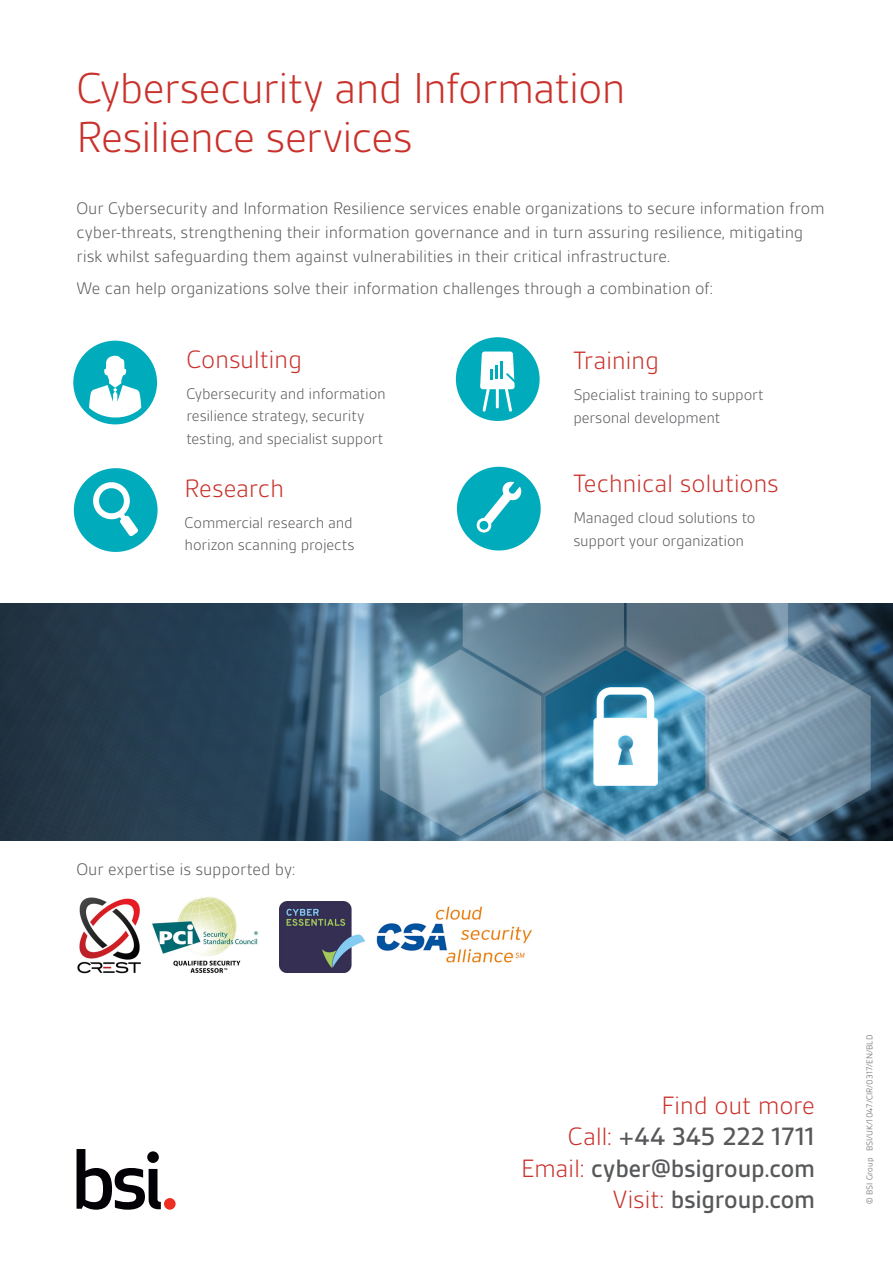
<style>
.page{position:relative;width:893px;height:1263px;background:#fff}
.page>*{position:absolute;margin:0;border:0;box-sizing:border-box;transform-origin:0 0}
.Heading_One{font:300 46.5px/49.5px "BSI Gesta";letter-spacing:-.025em;color:#c9312b}
.Page_Subtitle_-_Red{font:500 27px/31.5px "BSI Gesta";letter-spacing:-.01em;color:#57585a;text-align:right}
.Page_Subtitle_-_Red-2{font:300 27px "BSI Gesta";letter-spacing:-.01em;color:#c9312b}
.Page_Subtitle_-_Blac{font:300 18px/24px "BSI Gesta";letter-spacing:-.01em;color:#57585a}
.Body_Copy{font:300 16.5px/22.5px "BSI Gesta";letter-spacing:-.015em;color:#57585a}
.t1{font:300 9px "BSI Gesta";color:#57585a}
.s1{font-weight:300;color:#c9312b}
</style>
<div class="page">
<svg style="left:77px;top:1149px;width:84px;height:61px"></svg>
<div style="left:164px;top:1198px;width:12px;height:12px;background:#ee2e22;border-radius:50%"></div>
<img style="left:0;top:603px;width:893px;height:237px">
<svg style="left:456px;top:337px;width:84px;height:84px"></svg>
<hr style="left:495px;top:365px;width:3px;height:14px;background:#00acbc">
<hr style="left:500px;top:361px;width:3px;height:18px;background:#00acbc">
<hr style="left:496px;top:385px;width:3px;height:22px;background:#fff">
<svg style="left:73px;top:341px;width:84px;height:83px"></svg>
<svg style="left:457px;top:467px;width:84px;height:83px"></svg>
<svg style="left:74px;top:468px;width:84px;height:84px"></svg>
<img style="left:77px;top:897px;width:64px;height:77px">
<img style="left:152px;top:896px;width:106px;height:77px">
<img style="left:280px;top:902px;width:84px;height:71px">
<img style="left:376px;top:906px;width:156px;height:57px">
<p class="Heading_One" style="left:77px;top:63px;width:551px">Cybersecurity and Information<br>Resilience services</p>
<p class="Page_Subtitle_-_Blac" style="left:77px;top:196px;width:750px">Our Cybersecurity and Information Resilience services enable organizations to secure information from cyber-threats, strengthening their information governance and in turn assuring resilience, mitigating risk whilst safeguarding them against vulnerabilities in their critical infrastructure.</p>
<p class="Page_Subtitle_-_Blac" style="left:77px;top:276px;width:638px">We can help organizations solve their information challenges through a combination of:</p>
<p class="Page_Subtitle_-_Red-2" style="left:186px;top:345px;width:117px">Consulting</p>
<p class="Body_Copy" style="left:186px;top:382px;width:201px">Cybersecurity and information resilience strategy, security testing, and specialist support</p>
<p class="Page_Subtitle_-_Red-2" style="left:185px;top:474px;width:101px">Research</p>
<p class="Body_Copy" style="left:185px;top:511px;width:171px">Commercial research and horizon scanning projects</p>
<p class="Page_Subtitle_-_Red-2" style="left:573px;top:347px;width:87px">Training</p>
<p class="Body_Copy" style="left:573px;top:384px;width:192px">Specialist training to support personal development</p>
<p class="Page_Subtitle_-_Red-2" style="left:573px;top:470px;width:207px">Technical solutions</p>
<p class="Body_Copy" style="left:573px;top:507px;width:184px">Managed cloud solutions to support your organization</p>
<p class="Page_Subtitle_-_Blac" style="left:77px;top:857px;width:220px">Our expertise is supported by:</p>
<p class="Page_Subtitle_-_Red-2" style="left:661px;top:1091px;width:155px">Find out more</p>
<p class="Page_Subtitle_-_Red" style="left:521px;top:1121px;width:296px"><span class="s1">Call:</span> +44 345 222 1711<br><span class="s1">Email:</span> cyber@bsigroup.com</p>
<p class="Page_Subtitle_-_Red" style="left:613px;top:1184px;width:204px"><span class="s1">Visit:</span> bsigroup.com</p>
<p class="t1" style="left:865px;top:1203px;width:170px;rotate:-90deg">© BSI Group BSI/UK/1047/CIR/0317/EN/BLD</p>
</div>
